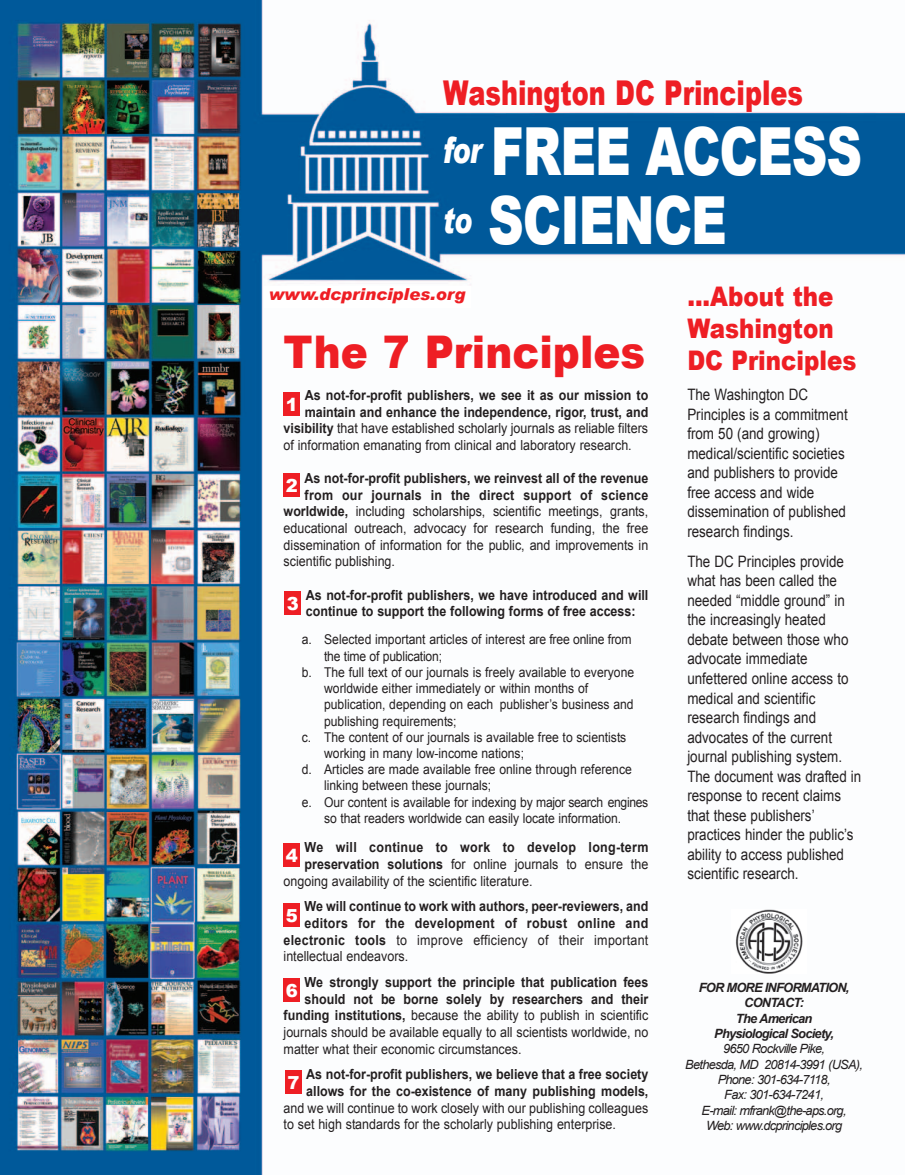
<style>
.page{position:relative;width:905px;height:1175px;background:#fff}
.page>*{position:absolute;margin:0;border:0;box-sizing:border-box;transform-origin:0 0}
.t1{font:900 66.3px/69px "Arial";letter-spacing:-.02em;color:#fff;scale:.75 1}
.t2{font:900 45px "Arial";color:#ee1e24;scale:.9 1}
.t3{font:900 34.2px "Arial";color:#ee1e24;scale:.75 1}
.t4{font:900 27px/32.4px "Arial";color:#ee1e24;scale:.85 1}
.t5{font:900 18px "Arial";color:#fff}
.t6{font:italic 900 16.5px "Arial";color:#ee1e24}
.t7{font:15.75px/19.5px "Arial";color:#231f20;scale:.85 1}
.t8{font:13.8px/16.6px "Arial";color:#231f20;scale:.9 1}
.t9{font:700 13.8px/16.6px "Arial";color:#231f20;scale:.9 1}
.t10{font:700 13.8px "Arial";letter-spacing:.02em;color:#231f20;scale:.9 1}
.t11{font:13.8px "Arial";letter-spacing:.02em;color:#231f20;scale:.9 1}
.t12{font:13.5px "Arial";color:#231f20;scale:.9 1}
.t13{font:italic 12.75px/15.3px "Arial";letter-spacing:-.055em;color:#231f20;text-align:center}
.t14{font:italic 700 12.75px/15.3px "Arial";letter-spacing:-.055em;color:#231f20;text-align:center}
.s1{font-weight:700}
</style>
<div class="page">
<img style="left:0;top:0;width:904px;height:1174px">
<div style="left:283px;top:392px;width:17px;height:23px;background:#ee1e24"></div>
<div style="left:283px;top:473px;width:17px;height:24px;background:#ee1e24"></div>
<div style="left:284px;top:590px;width:17px;height:24px;background:#ee1e24"></div>
<div style="left:283px;top:842px;width:17px;height:24px;background:#ee1e24"></div>
<div style="left:283px;top:903px;width:17px;height:24px;background:#ee1e24"></div>
<div style="left:283px;top:977px;width:17px;height:24px;background:#ee1e24"></div>
<div style="left:285px;top:1070px;width:17px;height:24px;background:#ee1e24"></div>
<div style="left:264px;top:286px;width:206px;height:22px;background:#fff"></div>
<div style="left:730px;top:909px;width:76px;height:65px;background:#fff"></div>
<img style="left:735px;top:909px;width:67px;height:65px">
<h3 class="t3" style="left:443px;top:68px;width:481px">Washington DC Principles</h3>
<h1 class="t1" style="left:443px;top:115px;width:561px"><sup>for</sup> FREE ACCESS <sup>to</sup> SCIENCE</h1>
<p class="t6" style="left:269px;top:281px;width:198px">www.dcprinciples.org</p>
<h2 class="t2" style="left:283px;top:318px;width:403px">The 7 Principles</h2>
<p class="t9" style="left:304px;top:387px;width:383px">As not-for-profit publishers, we see it as our mission to</p>
<p class="t9" style="left:304px;top:403px;width:383px">maintain and enhance the independence, rigor, trust, and</p>
<p class="t8" style="left:283px;top:420px;width:406px"><span class="s1">visibility</span> that have established scholarly journals as reliable filters</p>
<p class="t8" style="left:283px;top:437px;width:388px">of information emanating from clinical and laboratory research.</p>
<p class="t9" style="left:304px;top:470px;width:383px">As not-for-profit publishers, we reinvest all of the revenue</p>
<p class="t10" style="left:304px;top:487px;width:383px">from our journals in the direct support of science</p>
<p class="t8" style="left:283px;top:503px;width:407px"><span class="s1">worldwide,</span> including scholarships, scientific meetings, grants,</p>
<p class="t8" style="left:283px;top:520px;width:406px">educational outreach, advocacy for research funding, the free</p>
<p class="t8" style="left:283px;top:536px;width:407px">dissemination of information for the public, and improvements in</p>
<p class="t8" style="left:283px;top:553px;width:125px">scientific publishing.</p>
<p class="t9" style="left:306px;top:586px;width:382px">As not-for-profit publishers, we have introduced and will continue to support the following forms of free access:</p>
<p class="t12" style="left:302px;top:632px;width:368px">a. Selected important articles of interest are free online from</p>
<p class="t12" style="left:324px;top:648px;width:132px">the time of publication;</p>
<p class="t12" style="left:302px;top:665px;width:371px">b. The full text of our journals is freely available to everyone</p>
<p class="t12" style="left:324px;top:681px;width:295px">worldwide either immediately or within months of</p>
<p class="t12" style="left:324px;top:697px;width:345px">publication, depending on each publisher’s business and</p>
<p class="t12" style="left:324px;top:713px;width:149px">publishing requirements;</p>
<p class="t12" style="left:302px;top:729px;width:362px">c. The content of our journals is available free to scientists</p>
<p class="t12" style="left:324px;top:746px;width:224px">working in many low-income nations;</p>
<p class="t12" style="left:302px;top:762px;width:368px">d. Articles are made available free online through reference</p>
<p class="t12" style="left:324px;top:778px;width:187px">linking between these journals;</p>
<p class="t12" style="left:302px;top:794px;width:386px">e. Our content is available for indexing by major search engines</p>
<p class="t12" style="left:324px;top:810px;width:332px">so that readers worldwide can easily locate information.</p>
<p class="t10" style="left:304px;top:840px;width:383px">We will continue to work to develop long-term</p>
<p class="t8" style="left:304px;top:856px;width:383px"><span class="s1">preservation solutions</span> for online journals to ensure the</p>
<p class="t8" style="left:283px;top:872px;width:278px">ongoing availability of the scientific literature.</p>
<p class="t9" style="left:304px;top:898px;width:383px">We will continue to work with authors, peer-reviewers, and</p>
<p class="t10" style="left:304px;top:915px;width:383px">editors for the development of robust online and</p>
<p class="t11" style="left:283px;top:932px;width:407px"><span class="s1">electronic tools</span> to improve efficiency of their important</p>
<p class="t8" style="left:283px;top:948px;width:140px">intellectual endeavors.</p>
<p class="t9" style="left:304px;top:973px;width:383px">We strongly support the principle that publication fees</p>
<p class="t9" style="left:304px;top:990px;width:383px">should not be borne solely by researchers and their</p>
<p class="t8" style="left:283px;top:1007px;width:407px"><span class="s1">funding institutions,</span> because the ability to publish in scientific</p>
<p class="t8" style="left:283px;top:1023px;width:406px">journals should be available equally to all scientists worldwide, no</p>
<p class="t8" style="left:283px;top:1040px;width:266px">matter what their economic circumstances.</p>
<p class="t9" style="left:306px;top:1066px;width:381px">As not-for-profit publishers, we believe that a free society allows for the co-existence of many publishing models,</p>
<p class="t8" style="left:283px;top:1099px;width:406px">and we will continue to work closely with our publishing colleagues to set high standards for the scholarly publishing enterprise.</p>
<h3 class="t5" style="left:286px;top:391px;width:14px">1</h3>
<h3 class="t5" style="left:286px;top:472px;width:14px">2</h3>
<h3 class="t5" style="left:287px;top:590px;width:14px">3</h3>
<h3 class="t5" style="left:286px;top:841px;width:14px">4</h3>
<h3 class="t5" style="left:286px;top:902px;width:14px">5</h3>
<h3 class="t5" style="left:286px;top:976px;width:14px">6</h3>
<h3 class="t5" style="left:287px;top:1069px;width:14px">7</h3>
<h3 class="t4" style="left:687px;top:279px;width:200px">...About the<br>Washington<br>DC Principles</h3>
<p class="t7" style="left:687px;top:385px;width:190px">The Washington DC<br>Principles is a commitment from 50 (and growing) medical/scientific societies and publishers to provide free access and wide dissemination of published research findings.</p>
<p class="t7" style="left:687px;top:551px;width:206px">The DC Principles provide what has been called the needed “middle ground” in the increasingly heated debate between those who advocate immediate unfettered online access to medical and scientific research findings and advocates of the current journal publishing system.<br>The document was drafted in response to recent claims that these publishers’ practices hinder the public’s ability to access published scientific research.</p>
<p class="t14" style="left:698px;top:980px;width:152px">FOR MORE INFORMATION,<br>CONTACT:<br>The American<br>Physiological Society,</p>
<p class="t13" style="left:685px;top:1041px;width:179px">9650 Rockville Pike,<br>Bethesda, MD 20814-3991 (USA),<br>Phone: 301-634-7118,<br>Fax: 301-634-7241,<br>E-mail: mfrank@the-aps.org,<br>Web: www.dcprinciples.org</p>
</div>
